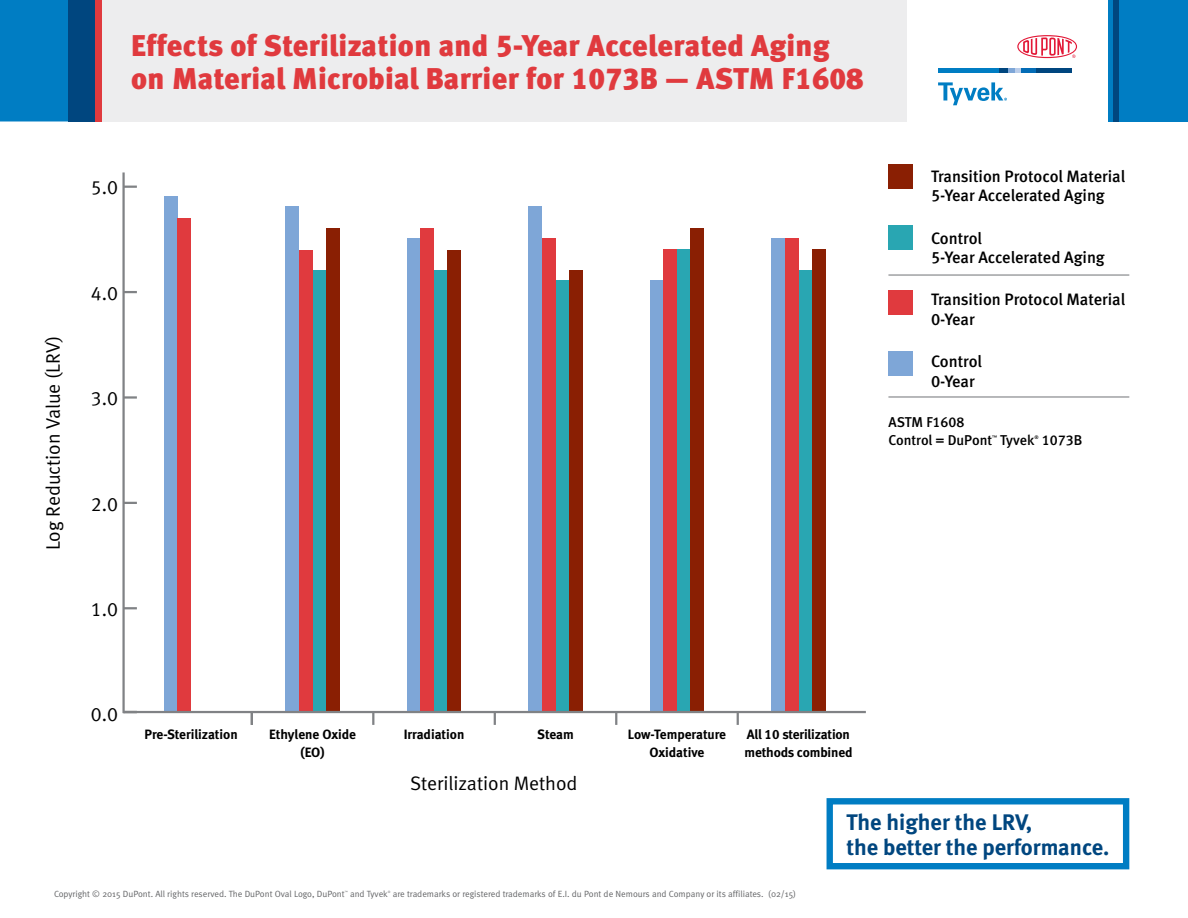
<style>
.page{position:relative;width:1188px;height:918px;background:#fff}
.page>*{position:absolute;margin:0;border:0;box-sizing:border-box;transform-origin:0 0}
.t1{font:30px/33px "Meta Black LF";letter-spacing:.01em;color:#e03a3e}
.t2{font:22.5px/25.5px "Meta Bold LF";color:#00467f}
.t3{font:19.5px "Meta Normal LF";color:#000}
.t4{font:16.5px/19.5px "Meta Medium LF";letter-spacing:-.005em;color:#000}
.t5{font:14.25px/18px "Meta Medium LF";color:#000}
.t6{font:13.5px/18px "Meta Bold LF";letter-spacing:-.005em;color:#000;text-align:center}
.t7{font:9px "Meta Normal";color:#636466}
.t8{font:4.95px "Meta Medium LF";color:#000}
.t9{font:3.15px "Meta Normal";color:#636466}
</style>
<div class="page">
<div style="left:164px;top:197px;width:14px;height:516px;background:#7ea6d7"></div>
<div style="left:178px;top:218px;width:13px;height:495px;background:#e03a3e"></div>
<div style="left:313px;top:270px;width:13px;height:443px;background:#29a6b2"></div>
<div style="left:326px;top:229px;width:14px;height:484px;background:#8a1f03"></div>
<div style="left:556px;top:281px;width:13px;height:432px;background:#29a6b2"></div>
<div style="left:569px;top:270px;width:14px;height:443px;background:#8a1f03"></div>
<div style="left:407px;top:239px;width:14px;height:474px;background:#7ea6d7"></div>
<div style="left:421px;top:229px;width:13px;height:484px;background:#e03a3e"></div>
<div style="left:677px;top:250px;width:14px;height:463px;background:#29a6b2"></div>
<div style="left:691px;top:229px;width:13px;height:484px;background:#8a1f03"></div>
<div style="left:529px;top:207px;width:13px;height:506px;background:#7ea6d7"></div>
<div style="left:542px;top:239px;width:14px;height:474px;background:#e03a3e"></div>
<div style="left:798px;top:270px;width:14px;height:443px;background:#29a6b2"></div>
<div style="left:812px;top:250px;width:13px;height:463px;background:#8a1f03"></div>
<div style="left:650px;top:281px;width:14px;height:432px;background:#7ea6d7"></div>
<div style="left:664px;top:250px;width:13px;height:463px;background:#e03a3e"></div>
<div style="left:434px;top:270px;width:14px;height:443px;background:#29a6b2"></div>
<div style="left:448px;top:250px;width:13px;height:463px;background:#8a1f03"></div>
<div style="left:299px;top:250px;width:14px;height:463px;background:#e03a3e"></div>
<div style="left:286px;top:207px;width:13px;height:506px;background:#7ea6d7"></div>
<div style="left:771px;top:239px;width:14px;height:474px;background:#7ea6d7"></div>
<div style="left:785px;top:239px;width:13px;height:474px;background:#e03a3e"></div>
<div style="left:1108px;top:0;width:80px;height:122px;background:#007dc3"></div>
<div style="left:1113px;top:0;width:5px;height:121px;background:#00467f"></div>
<div style="left:0;top:0;width:74px;height:121px;background:#007dc3"></div>
<div style="left:68px;top:0;width:30px;height:121px;background:#00467f"></div>
<div style="left:95px;top:0;width:14px;height:121px;background:#e03a3e"></div>
<div style="left:102px;top:0;width:805px;height:121px;background:#ededee"></div>
<svg style="left:125px;top:396px;width:12px;height:3px"></svg>
<svg style="left:125px;top:502px;width:12px;height:2px"></svg>
<svg style="left:125px;top:607px;width:12px;height:2px"></svg>
<svg style="left:125px;top:291px;width:12px;height:2px"></svg>
<svg style="left:125px;top:186px;width:12px;height:2px"></svg>
<hr style="left:123px;top:711px;width:743px;height:2px;background:#808285">
<hr style="left:122px;top:172px;width:3px;height:541px;background:#808285">
<svg style="left:372px;top:713px;width:2px;height:12px"></svg>
<svg style="left:494px;top:713px;width:2px;height:12px"></svg>
<svg style="left:615px;top:713px;width:2px;height:12px"></svg>
<svg style="left:737px;top:713px;width:2px;height:12px"></svg>
<svg style="left:251px;top:713px;width:2px;height:12px"></svg>
<hr style="left:888px;top:274px;width:241px;height:2px;background:#808285">
<hr style="left:888px;top:396px;width:241px;height:2px;background:#808285">
<div style="left:888px;top:225px;width:25px;height:25px;background:#29a6b2"></div>
<div style="left:888px;top:290px;width:25px;height:25px;background:#e03a3e"></div>
<div style="left:888px;top:351px;width:25px;height:25px;background:#7ea6d7"></div>
<div style="left:888px;top:164px;width:25px;height:25px;background:#8a1f03"></div>
<div style="left:827px;top:798px;width:302px;height:71px;border:6px solid #007dc3"></div>
<svg style="left:1017px;top:35px;width:60px;height:23px"></svg>
<div style="left:938px;top:68px;width:61px;height:5px;background:#007dc3"></div>
<div style="left:1035px;top:68px;width:37px;height:5px;background:#00467f"></div>
<svg style="left:938px;top:82px;width:69px;height:23px"></svg>
<div style="left:999px;top:68px;width:10px;height:5px;background:#00467f"></div>
<svg style="left:1009px;top:68px;width:12px;height:5px"></svg>
<div style="left:1021px;top:68px;width:14px;height:5px;background:#036cb6"></div>
<h1 class="t1" style="left:131px;top:28px;width:734px">Effects of Sterilization and 5-Year Accelerated Aging on Material Microbial Barrier for 1073B — ASTM F1608</h1>
<h3 class="t3" style="left:42px;top:550px;width:216px;rotate:-90deg">Log Reduction Value (LRV)</h3>
<h3 class="t3" style="left:91px;top:176px;width:29px">5.0</h3>
<h3 class="t4" style="left:931px;top:166px;width:196px">Transition Protocol Material<br>5-Year Accelerated Aging</h3>
<h3 class="t4" style="left:931px;top:228px;width:175px">Control<br>5-Year Accelerated Aging</h3>
<h3 class="t4" style="left:931px;top:290px;width:196px">Transition Protocol Material<br>0-Year</h3>
<h3 class="t4" style="left:931px;top:351px;width:52px">Control<br>0-Year</h3>
<h3 class="t5" style="left:888px;top:413px;width:105px">ASTM F1608<br>Control = DuPont</h3>
<h3 class="t3" style="left:91px;top:282px;width:29px">4.0</h3>
<h3 class="t3" style="left:91px;top:387px;width:29px">3.0</h3>
<p class="t8" style="left:992px;top:434px;width:6px">™</p>
<h3 class="t5" style="left:1000px;top:431px;width:36px">Tyvek</h3>
<p class="t8" style="left:1034px;top:434px;width:6px">®</p>
<h3 class="t5" style="left:1042px;top:431px;width:42px">1073B</h3>
<h3 class="t3" style="left:91px;top:493px;width:29px">2.0</h3>
<h3 class="t3" style="left:91px;top:598px;width:29px">1.0</h3>
<h3 class="t3" style="left:91px;top:703px;width:29px">0.0</h3>
<h3 class="t6" style="left:144px;top:725px;width:95px">Pre-Sterilization</h3>
<h3 class="t6" style="left:269px;top:725px;width:88px">Ethylene Oxide (EO)</h3>
<h3 class="t6" style="left:404px;top:725px;width:62px">Irradiation</h3>
<h3 class="t6" style="left:537px;top:725px;width:38px">Steam</h3>
<h3 class="t6" style="left:628px;top:725px;width:100px">Low-Temperature<br>Oxidative</h3>
<h3 class="t6" style="left:744px;top:725px;width:110px;text-align:left">All 10 sterilization methods combined</h3>
<h3 class="t3" style="left:410px;top:771px;width:169px">Sterilization Method</h3>
<h2 class="t2" style="left:846px;top:809px;width:265px">The higher the LRV,<br>the better the performance.</h2>
<p class="t7" style="left:54px;top:889px;width:292px">Copyright © 2015 DuPont. All rights reserved. The DuPont Oval Logo, DuPont</p>
<p class="t9" style="left:345px;top:890px;width:5px">™</p>
<p class="t7" style="left:350px;top:889px;width:39px">and Tyvek</p>
<p class="t9" style="left:388px;top:890px;width:4px">®</p>
<p class="t7" style="left:393px;top:889px;width:405px">are trademarks or registered trademarks of E.I. du Pont de Nemours and Company or its affiliates. (02/15)</p>
</div>
